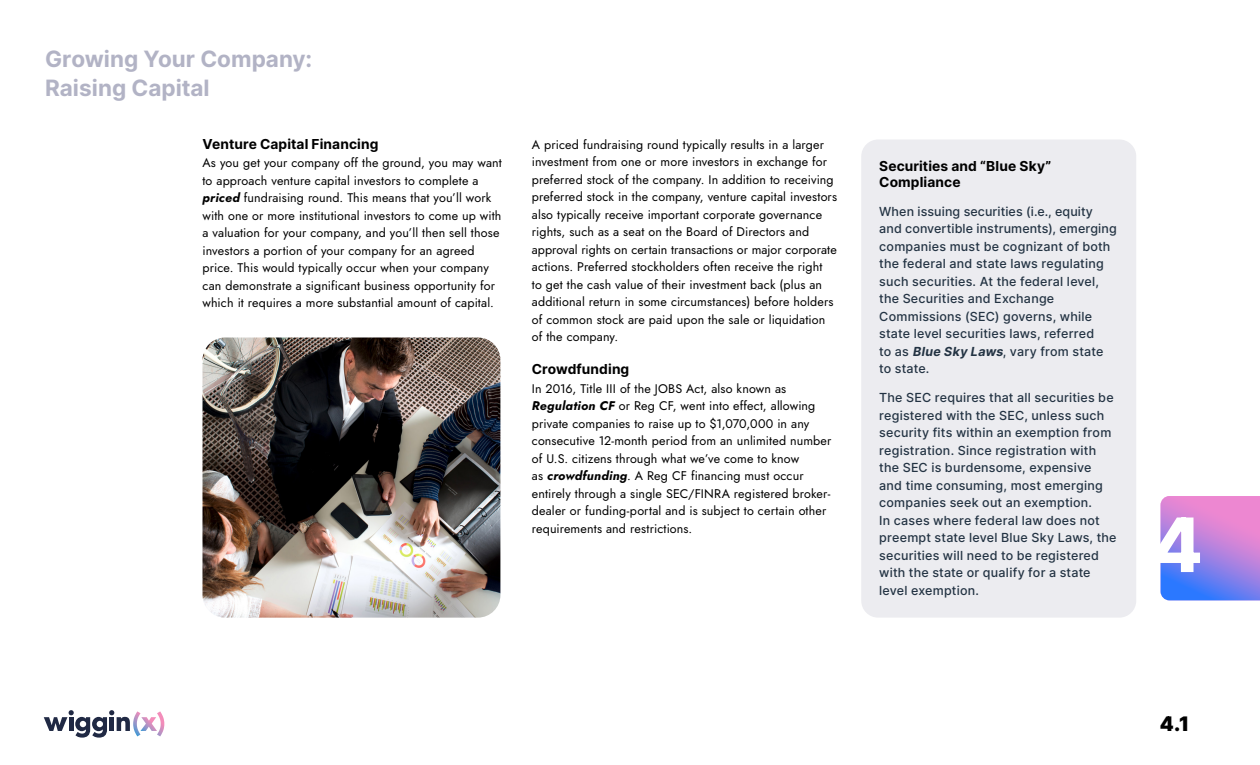
<style>
.page{position:relative;width:1260px;height:765px;background:#fff}
.page>*{position:absolute;margin:0;border:0;box-sizing:border-box;transform-origin:0 0}
.t1{font:800 75px "Inter";color:#fff}
.t2{font:700 22.5px/28.8px "Inter";color:#b2b3c5}
.t3{font:900 20px "Inter";color:#000}
.t4{font:700 13.75px/16.2px "Inter";letter-spacing:.005em;color:#000}
.t5{font:12.5px/17.5px "Jost";letter-spacing:.01em;color:#000}
.t6{font:500 12.5px/17.5px "Inter";letter-spacing:.015em;color:#233343}
.s1{font-weight:700;font-style:italic}
</style>
<div class="page">
<svg style="left:44px;top:710px;width:120px;height:28px"></svg>
<svg style="left:1161px;top:496px;width:99px;height:104px;background:#a481e2"></svg>
<div style="left:861px;top:140px;width:275px;height:478px;background:#ececf0;border-radius:17px"></div>
<img style="left:202px;top:338px;width:298px;height:280px">
<h2 class="t2" style="left:45px;top:44px;width:269px">Growing Your Company:<br>Raising Capital</h2>
<p class="t4" style="left:202px;top:135px;width:177px">Venture Capital Financing</p>
<p class="t5" style="left:202px;top:154px;width:301px">As you get your company off the ground, you may want to approach venture capital investors to complete a <span class="s1">priced</span> fundraising round. This means that you’ll work with one or more institutional investors to come up with a valuation for your company, and you’ll then sell those investors a portion of your company for an agreed price. This would typically occur when your company can demonstrate a significant business opportunity for which it requires a more substantial amount of capital.</p>
<p class="t5" style="left:532px;top:136px;width:307px">A priced fundraising round typically results in a larger investment from one or more investors in exchange for preferred stock of the company. In addition to receiving preferred stock in the company, venture capital investors also typically receive important corporate governance rights, such as a seat on the Board of Directors and approval rights on certain transactions or major corporate actions. Preferred stockholders often receive the right<br>to get the cash value of their investment back (plus an additional return in some circumstances) before holders of common stock are paid upon the sale or liquidation of the company.</p>
<p class="t4" style="left:532px;top:361px;width:99px">Crowdfunding</p>
<p class="t5" style="left:532px;top:380px;width:301px">In 2016, Title III of the JOBS Act, also known as <span class="s1">Regulation CF</span> or Reg CF, went into effect, allowing private companies to raise up to $1,070,000 in any consecutive 12-month period from an unlimited number of U.S. citizens through what we’ve come to know<br>as <span class="s1">crowdfunding</span>. A Reg CF financing must occur entirely through a single SEC/FINRA registered broker&shy;dealer or funding-portal and is subject to certain other requirements and restrictions.</p>
<p class="t4" style="left:879px;top:157px;width:173px">Securities and “Blue Sky”<br>Compliance</p>
<p class="t6" style="left:879px;top:202px;width:239px">When issuing securities (i.e., equity and convertible instruments), emerging companies must be cognizant of both the federal and state laws regulating such securities. At the federal level, the Securities and Exchange Commissions (SEC) governs, while state level securities laws, referred<br>to as <span class="s1">Blue Sky Laws</span>, vary from state to state.</p>
<p class="t6" style="left:879px;top:389px;width:239px">The SEC requires that all securities be registered with the SEC, unless such security fits within an exemption from registration. Since registration with the SEC is burdensome, expensive and time consuming, most emerging companies seek out an exemption.<br>In cases where federal law does not preempt state level Blue Sky Laws, the securities will need to be registered with the state or qualify for a state level exemption.</p>
<h1 class="t1" style="left:1151px;top:490px;width:53px">4</h1>
<h3 class="t3" style="left:1160px;top:709px;width:31px">4.1</h3>
</div>
